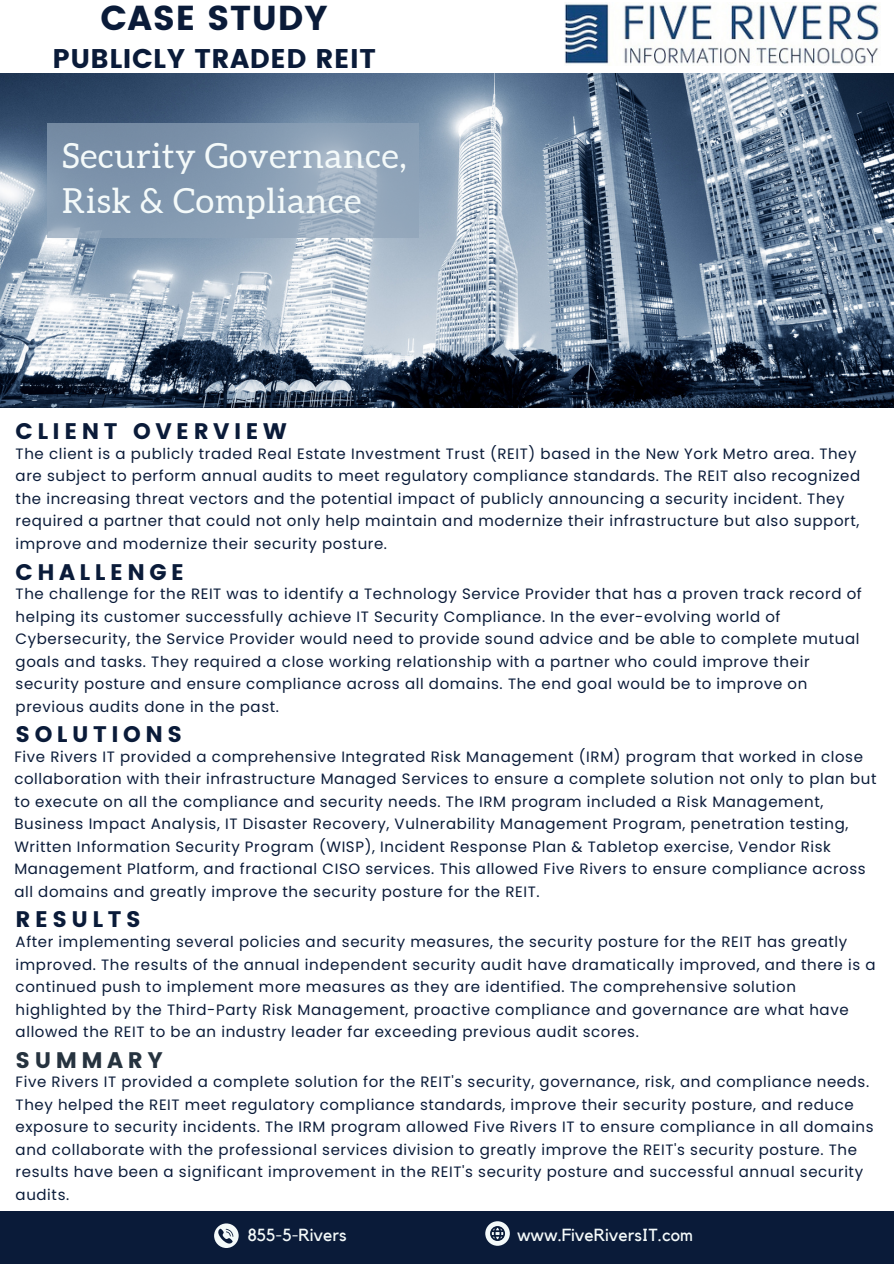
<style>
.page{position:relative;width:894px;height:1264px;background:#fff}
.page>*{position:absolute;margin:0;border:0;box-sizing:border-box;transform-origin:0 0}
.t1{font:34.5px/45px "Aleo";letter-spacing:.02em;color:#f4fafa}
.t2{font:34.5px "Poppins";letter-spacing:.02em;color:#0a1b39}
.t3{font:27px "Poppins";letter-spacing:.02em;color:#0a1b39}
.t4{font:22.5px "Poppins";letter-spacing:.2em;color:#0a1b39}
.t5{font:22.5px "Poppins";letter-spacing:.2em;color:#26333f}
.t6{font:17.4px "Kollektif";color:#f4fafa}
.t7{font:15px/22.5px "Poppins";letter-spacing:.04em;color:#0a1b39}
</style>
<div class="page">
<img style="left:0;top:74px;width:893px;height:333px">
<svg style="left:47px;top:123px;width:372px;height:114px;background:#899db3"></svg>
<img style="left:564px;top:3px;width:315px;height:63px">
<div style="left:0;top:1210px;width:893px;height:53px;background:#0a1b39"></div>
<svg style="left:214px;top:1223px;width:24px;height:24px"></svg>
<svg style="left:485px;top:1221px;width:24px;height:24px"></svg>
<h1 class="t2" style="left:100px;top:-2px;width:229px">CASE STUDY</h1>
<h1 class="t3" style="left:53px;top:43px;width:324px">PUBLICLY TRADED REIT</h1>
<p class="t1" style="left:62px;top:135px;width:346px">Security Governance,<br>Risk &amp; Compliance</p>
<h3 class="t4" style="left:16px;top:418px;width:272px">CLIENT OVERVIEW</h3>
<p class="t7" style="left:16px;top:442px;width:846px">The client is a publicly traded Real Estate Investment Trust (REIT) based in the New York Metro area. They are subject to perform annual audits to meet regulatory compliance standards. The REIT also recognized the increasing threat vectors and the potential impact of publicly announcing a security incident. They required a partner that could not only help maintain and modernize their infrastructure but also support, improve and modernize their security posture.</p>
<h3 class="t4" style="left:16px;top:558px;width:170px">CHALLENGE</h3>
<p class="t7" style="left:16px;top:582px;width:847px">The challenge for the REIT was to identify a Technology Service Provider that has a proven track record of helping its customer successfully achieve IT Security Compliance. In the ever-evolving world of Cybersecurity, the Service Provider would need to provide sound advice and be able to complete mutual goals and tasks. They required a close working relationship with a partner who could improve their security posture and ensure compliance across all domains. The end goal would be to improve on previous audits done in the past.</p>
<p class="t4" style="left:16px;top:721px;width:168px">SOLUTIONS</p>
<h3 class="t7" style="left:14px;top:745px;width:863px">Five Rivers IT provided a comprehensive Integrated Risk Management (IRM) program that worked in close collaboration with their infrastructure Managed Services to ensure a complete solution not only to plan but to execute on all the compliance and security needs. The IRM program included a Risk Management, Business Impact Analysis, IT Disaster Recovery, Vulnerability Management Program, penetration testing, Written Information Security Program (WISP), Incident Response Plan &amp; Tabletop exercise, Vendor Risk Management Platform, and fractional CISO services. This allowed Five Rivers to ensure compliance across all domains and greatly improve the security posture for the REIT.</h3>
<p class="t4" style="left:16px;top:906px;width:126px">RESULTS</p>
<p class="t7" style="left:16px;top:930px;width:861px">After implementing several policies and security measures, the security posture for the REIT has greatly improved. The results of the annual independent security audit have dramatically improved, and there is a continued push to implement more measures as they are identified. The comprehensive solution highlighted by the Third-Party Risk Management, proactive compliance and governance are what have allowed the REIT to be an industry leader far exceeding previous audit scores.</p>
<h3 class="t7" style="left:16px;top:1070px;width:859px">Five Rivers IT provided a complete solution for the REIT's security, governance, risk, and compliance needs.<br>They helped the REIT meet regulatory compliance standards, improve their security posture, and reduce exposure to security incidents. The IRM program allowed Five Rivers IT to ensure compliance in all domains and collaborate with the professional services division to greatly improve the REIT's security posture. The results have been a significant improvement in the REIT's security posture and successful annual security audits.</h3>
<p class="t5" style="left:16px;top:1046px;width:149px">SUMMARY</p>
<h3 class="t6" style="left:248px;top:1226px;width:100px">855-5-Rivers</h3>
<p class="t6" style="left:517px;top:1226px;width:177px">www.FiveRiversIT.com</p>
</div>
